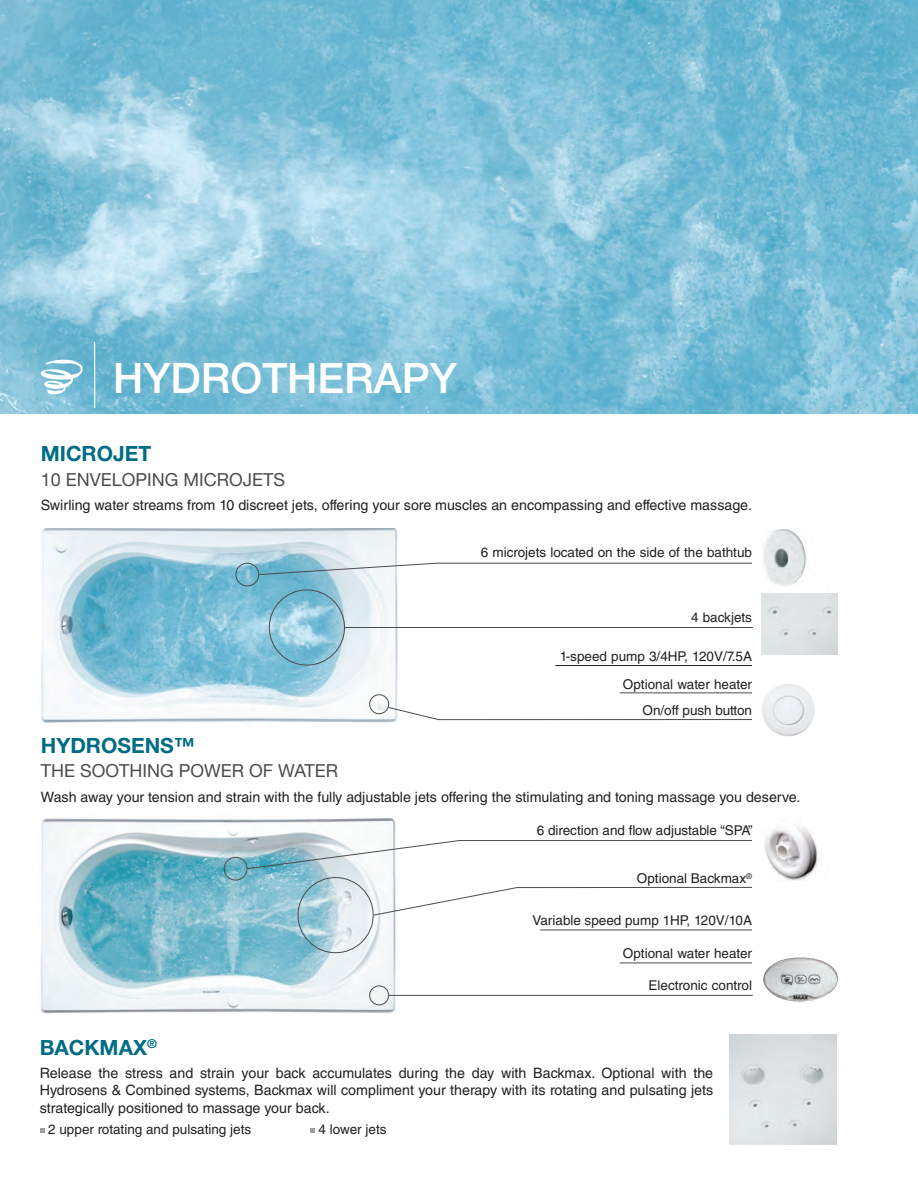
<style>
.page{position:relative;width:918px;height:1188px;background:#fff}
.page>*{position:absolute;margin:0;border:0;box-sizing:border-box;transform-origin:0 0}
.t1{font:500 42px "Helvetica Neue LT Std";color:#fff}
.t2{font:700 21px "Helvetica Neue LT Std";color:#006c85}
.t3{font:18px "Helvetica Neue LT Std";color:#4b4c4d}
.t4{font:14.25px/16.5px "Helvetica LT Std";color:#231f20}
.description_system{font:13.5px "Helvetica LT Std";color:#231f20}
._02_Product_Name{font:13.5px "Helvetica LT Std";color:#231f20}
</style>
<div class="page">
<img style="left:0;top:0;width:918px;height:414px">
<hr style="left:94px;top:342px;width:1px;height:66px;background:#fff">
<svg style="left:41px;top:360px;width:42px;height:34px"></svg>
<img style="left:41px;top:528px;width:357px;height:195px">
<img style="left:763px;top:529px;width:44px;height:57px">
<div style="left:269px;top:590px;width:76px;height:76px;border:1px solid #4b4c4d;border-radius:50%"></div>
<div style="left:369px;top:694px;width:20px;height:20px;border:1px solid #4b4c4d;border-radius:50%"></div>
<svg style="left:258px;top:562px;width:494px;height:13px"></svg>
<div style="left:236px;top:563px;width:23px;height:23px;border:1px solid #4b4c4d;border-radius:50%"></div>
<img style="left:40px;top:818px;width:360px;height:196px">
<img style="left:730px;top:1034px;width:107px;height:110px">
<img style="left:764px;top:820px;width:54px;height:61px">
<img style="left:763px;top:958px;width:75px;height:44px">
<hr style="left:620px;top:963px;width:132px;height:1px;background:#4b4c4d">
<div style="left:298px;top:877px;width:76px;height:76px;border:1px solid #4b4c4d;border-radius:50%"></div>
<svg style="left:373px;top:887px;width:379px;height:29px"></svg>
<svg style="left:246px;top:840px;width:506px;height:30px"></svg>
<div style="left:224px;top:857px;width:23px;height:24px;border:1px solid #4b4c4d;border-radius:50%"></div>
<hr style="left:540px;top:930px;width:212px;height:1px;background:#4b4c4d">
<div style="left:369px;top:985px;width:20px;height:20px;border:1px solid #4b4c4d;border-radius:50%"></div>
<svg style="left:40px;top:1128px;width:4px;height:4px"></svg>
<svg style="left:310px;top:1128px;width:4px;height:4px"></svg>
<img style="left:762px;top:594px;width:76px;height:61px">
<img style="left:762px;top:684px;width:53px;height:52px;border-radius:26px">
<svg style="left:388px;top:707px;width:364px;height:13px"></svg>
<hr style="left:620px;top:692px;width:132px;height:1px;background:#4b4c4d">
<hr style="left:555px;top:665px;width:197px;height:1px;background:#231f20">
<hr style="left:389px;top:995px;width:364px;height:1px;background:#4b4c4d">
<hr style="left:345px;top:627px;width:408px;height:1px;background:#4b4c4d">
<p class="t1" style="left:113px;top:353px;width:345px">HYDROTHERAPY</p>
<p class="t2" style="left:41px;top:441px;width:112px">MICROJET</p>
<p class="t3" style="left:41px;top:468px;width:246px">10 ENVELOPING MICROJETS</p>
<p class="t4" style="left:41px;top:497px;width:713px">Swirling water streams from 10 discreet jets, offering your sore muscles an encompassing and effective massage.</p>
<p class="_02_Product_Name" style="left:481px;top:545px;width:273px">6 microjets located on the side of the bathtub</p>
<p class="_02_Product_Name" style="left:691px;top:609px;width:62px">4 backjets</p>
<p class="_02_Product_Name" style="left:560px;top:649px;width:194px">1-speed pump 3/4HP, 120V/7.5A</p>
<p class="_02_Product_Name" style="left:623px;top:676px;width:131px">Optional water heater</p>
<p class="description_system" style="left:643px;top:703px;width:111px">On/off push button</p>
<p class="t2" style="left:41px;top:732px;width:156px">HYDROSENS™</p>
<p class="t3" style="left:41px;top:760px;width:299px">THE SOOTHING POWER OF WATER</p>
<p class="t4" style="left:41px;top:789px;width:761px">Wash away your tension and strain with the fully adjustable jets offering the stimulating and toning massage you deserve.</p>
<p class="description_system" style="left:537px;top:823px;width:217px">6 direction and flow adjustable “SPA”</p>
<p class="description_system" style="left:637px;top:870px;width:117px">Optional Backmax<sup>®</sup></p>
<p class="description_system" style="left:532px;top:912px;width:221px">Variable speed pump 1HP, 120V/10A</p>
<p class="_02_Product_Name" style="left:623px;top:946px;width:131px">Optional water heater</p>
<p class="_02_Product_Name" style="left:649px;top:977px;width:105px">Electronic control</p>
<p class="t2" style="left:40px;top:1034px;width:119px">BACKMAX<sup>®</sup></p>
<p class="t4" style="left:40px;top:1065px;width:675px">Release the stress and strain your back accumulates during the day with Backmax. Optional with the<br>Hydrosens &amp; Combined systems, Backmax will compliment your therapy with its rotating and pulsating jets</p>
<p class="t4" style="left:40px;top:1099px;width:291px">strategically positioned to massage your back.</p>
<p class="description_system" style="left:48px;top:1121px;width:204px">2 upper rotating and pulsating jets</p>
<p class="description_system" style="left:319px;top:1121px;width:69px">4 lower jets</p>
</div>
